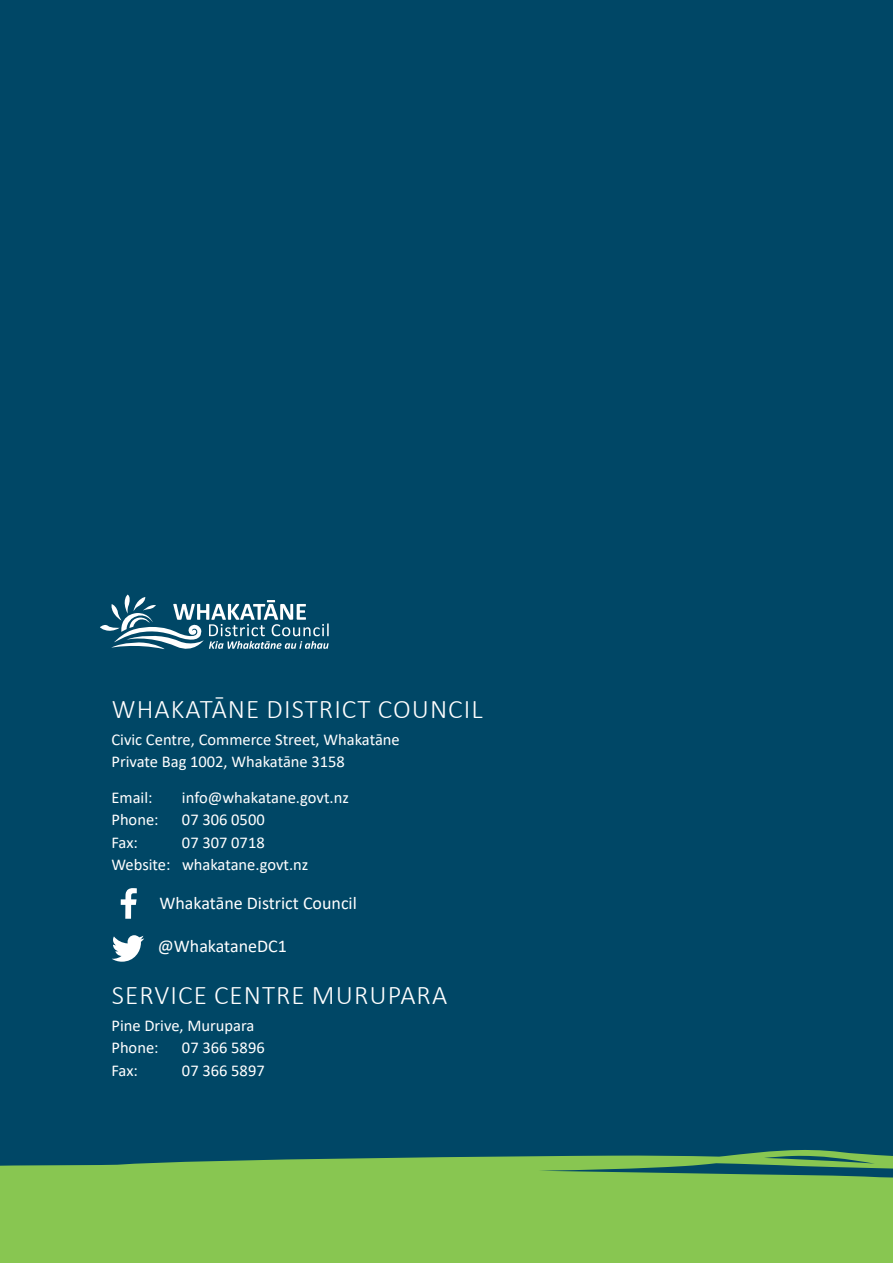
<style>
.page{position:relative;width:893px;height:1263px;background:#fff}
.page>*{position:absolute;margin:0;border:0;box-sizing:border-box;transform-origin:0 0}
.t1{font:300 27px "Calibri";letter-spacing:.04em;color:#fff}
.t2{font:18px "Calibri";color:#fff}
.t3{font:16.5px/22.5px "Calibri";color:#fff}
</style>
<div class="page">
<div style="left:0;top:0;width:893px;height:1251px;background:#004766"></div>
<svg style="left:100px;top:595px;width:229px;height:54px"></svg>
<svg style="left:112px;top:935px;width:32px;height:27px"></svg>
<svg style="left:121px;top:888px;width:16px;height:31px"></svg>
<svg style="left:0;top:1150px;width:893px;height:113px;fill:#88c651"></svg>
<h1 class="t1" style="left:112px;top:692px;width:372px">WHAKATĀNE DISTRICT COUNCIL</h1>
<p class="t3" style="left:111px;top:728px;width:290px">Civic Centre, Commerce Street, Whakatāne<br>Private Bag 1002, Whakatāne 3158</p>
<p class="t3" style="left:111px;top:785px;width:43px">Email:</p>
<p class="t3" style="left:182px;top:785px;width:168px">info@whakatane.govt.nz</p>
<p class="t3" style="left:111px;top:808px;width:49px">Phone:</p>
<p class="t3" style="left:182px;top:808px;width:84px">07 306 0500</p>
<p class="t3" style="left:111px;top:830px;width:28px">Fax:</p>
<p class="t3" style="left:111px;top:830px;width:198px;text-indent:70px">07 307 0718<br>Website: whakatane.govt.nz</p>
<p class="t2" style="left:159px;top:890px;width:199px">Whakatāne District Council</p>
<p class="t2" style="left:158px;top:934px;width:131px">@WhakataneDC1</p>
<h1 class="t1" style="left:112px;top:978px;width:337px">SERVICE CENTRE MURUPARA</h1>
<p class="t3" style="left:111px;top:1014px;width:145px">Pine Drive, Murupara<br>Phone:</p>
<p class="t3" style="left:182px;top:1036px;width:84px">07 366 5896</p>
<p class="t3" style="left:111px;top:1059px;width:28px">Fax:</p>
<p class="t3" style="left:182px;top:1059px;width:84px">07 366 5897</p>
</div>
